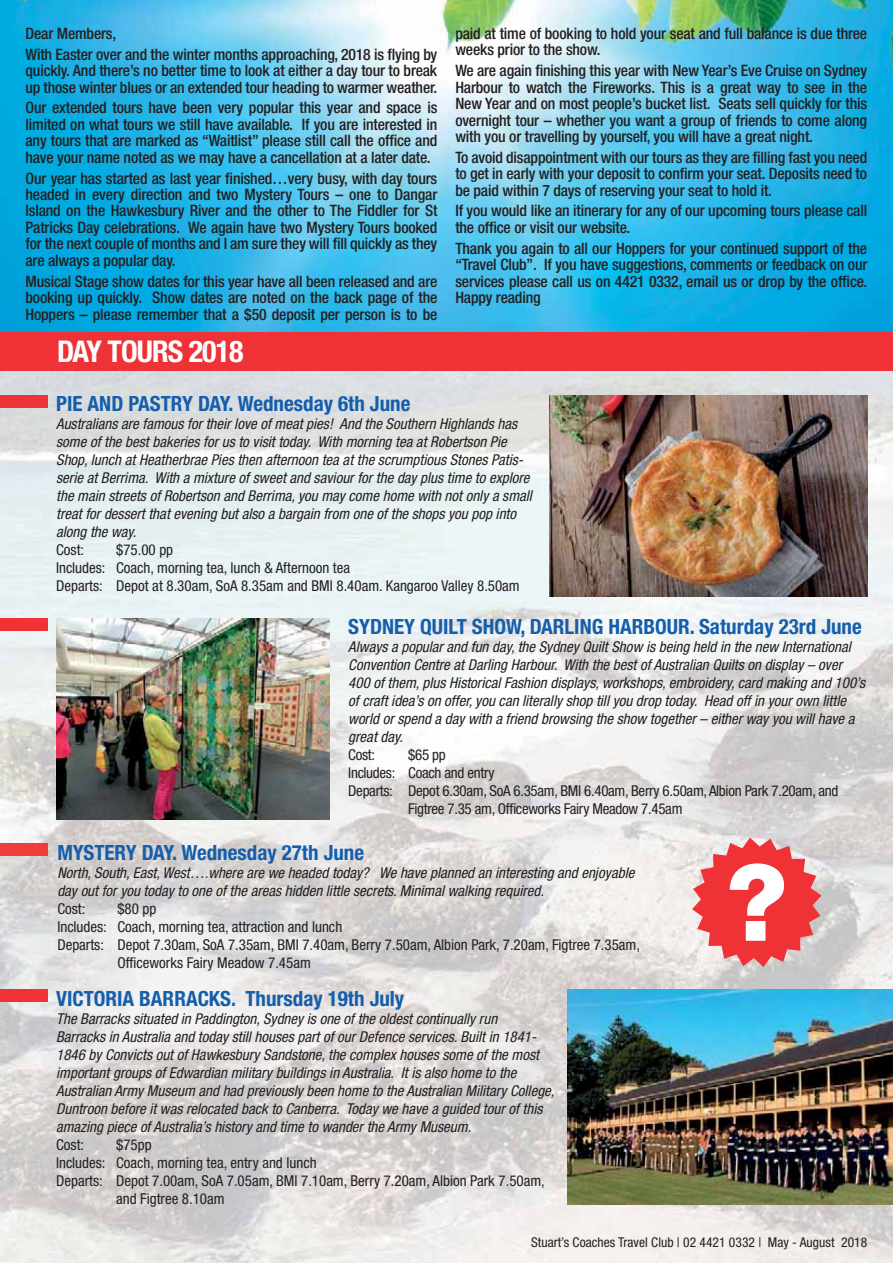
<style>
.page{position:relative;width:893px;height:1263px;background:#fff}
.page>*{position:absolute;margin:0;border:0;box-sizing:border-box;transform-origin:0 0}
.t1{font:700 condensed 30px "Helvetica Neue LT Std";letter-spacing:-.03em;color:#fff}
.t2{font:700 condensed 21px "Helvetica Neue LT";color:#145eac}
.t3{font:500 condensed 15.75px/16.5px "Helvetica Neue LT Std";letter-spacing:-.01em;color:#231f20;text-align:justify}
.t4{font:italic condensed 15px/18px "Helvetica Neue LT";color:#231f20}
.t5{font:condensed 15px/18px "Helvetica Neue LT Std";color:#231f20}
.t6{font:condensed 15px "Helvetica Neue LT Std";letter-spacing:-.02em;color:#231f20}
.t7{font:condensed 13.5px "Helvetica Neue LT Std";letter-spacing:.005em;color:#231f20}
</style>
<div class="page">
<img style="left:0;top:371px;width:893px;height:892px">
<img style="left:0;top:0;width:893px;height:333px">
<div style="left:0;top:333px;width:893px;height:38px;background:#ee3235"></div>
<div style="left:0;top:395px;width:47px;height:12px;background:#ee3235"></div>
<img style="left:550px;top:395px;width:317px;height:202px">
<div style="left:0;top:990px;width:47px;height:12px;background:#ee3235"></div>
<img style="left:567px;top:990px;width:326px;height:215px">
<div style="left:0;top:618px;width:47px;height:12px;background:#ee3235"></div>
<img style="left:56px;top:618px;width:274px;height:202px">
<div style="left:0;top:844px;width:47px;height:12px;background:#ef3d3b"></div>
<svg style="left:692px;top:838px;width:129px;height:129px"></svg>
<p class="t3" style="left:26px;top:24px;width:413px;line-height:20.7px">Dear Members,<br>With Easter over and the winter months approaching, 2018 is flying by</p>
<p class="t3" style="left:26px;top:63px;width:413px">quickly. And there’s no better time to look at either a day tour to break up those winter blues or an extended tour heading to warmer weather.</p>
<p class="t3" style="left:26px;top:101px;width:413px">Our extended tours have been very popular this year and space is limited on what tours we still have available. If you are interested in any tours that are marked as “Waitlist” please still call the office and have your name noted as we may have a cancellation at a later date.</p>
<p class="t3" style="left:26px;top:171px;width:413px">Our year has started as last year finished…very busy, with day tours headed in every direction and two Mystery Tours – one to Dangar Island on the Hawkesbury River and the other to The Fiddler for St Patricks Day celebrations. We again have two Mystery Tours booked for the next couple of months and I am sure they will fill quickly as they are always a popular day.</p>
<p class="t3" style="left:26px;top:274px;width:413px">Musical Stage show dates for this year have all been released and are booking up quickly. Show dates are noted on the back page of the Hoppers – please remember that a $50 deposit per person is to be</p>
<h1 class="t1" style="left:57px;top:341px;width:188px">DAY TOURS 2018</h1>
<p class="t3" style="left:455px;top:26px;width:413px">paid at time of booking to hold your seat and full balance is due three weeks prior to the show.</p>
<p class="t3" style="left:455px;top:63px;width:413px">We are again finishing this year with New Year’s Eve Cruise on Sydney Harbour to watch the Fireworks. This is a great way to see in the New Year and on most people’s bucket list. Seats sell quickly for this overnight tour – whether you want a group of friends to come along with you or travelling by yourself, you will have a great night.</p>
<p class="t3" style="left:455px;top:150px;width:413px">To avoid disappointment with our tours as they are filling fast you need to get in early with your deposit to confirm your seat. Deposits need to be paid within 7 days of reserving your seat to hold it.</p>
<p class="t3" style="left:455px;top:204px;width:413px">If you would like an itinerary for any of our upcoming tours please call the office or visit our website.</p>
<p class="t3" style="left:455px;top:241px;width:414px">Thank you again to all our Hoppers for your continued support of the “Travel Club”. If you have suggestions, comments or feedback on our services please call us on 4421 0332, email us or drop by the office.<br>Happy reading</p>
<h2 class="t2" style="left:56px;top:396px;width:356px">PIE AND PASTRY DAY. Wednesday 6th June</h2>
<p class="t4" style="left:56px;top:416px;width:477px">Australians are famous for their love of meat pies! And the Southern Highlands has some of the best bakeries for us to visit today. With morning tea at Robertson Pie Shop, lunch at Heatherbrae Pies then afternoon tea at the scrumptious Stones Patis&shy;serie at Berrima. With a mixture of sweet and saviour for the day plus time to explore the main streets of Robertson and Berrima, you may come home with not only a small treat for dessert that evening but also a bargain from one of the shops you pop into along the way.</p>
<p class="t5" style="left:56px;top:542px;width:30px">Cost:</p>
<p class="t5" style="left:56px;top:542px;width:465px;text-indent:60px">$75.00 pp<br>Includes: Coach, morning tea, lunch &amp; Afternoon tea<br>Departs: Depot at 8.30am, SoA 8.35am and BMI 8.40am. Kangaroo Valley 8.50am</p>
<h2 class="t2" style="left:348px;top:619px;width:515px">SYDNEY QUILT SHOW, DARLING HARBOUR. Saturday 23rd June</h2>
<p class="t4" style="left:348px;top:639px;width:518px">Always a popular and fun day, the Sydney Quilt Show is being held in the new International Convention Centre at Darling Harbour. With the best of Australian Quilts on display – over 400 of them, plus Historical Fashion displays, workshops, embroidery, card making and 100’s of craft idea’s on offer, you can literally shop till you drop today. Head off in your own little world or spend a day with a friend browsing the show together – either way you will have a great day.</p>
<p class="t5" style="left:348px;top:747px;width:28px">Cost:</p>
<p class="t5" style="left:408px;top:747px;width:39px">$65 pp</p>
<p class="t6" style="left:348px;top:768px;width:148px">Includes: Coach and entry</p>
<p class="t6" style="left:348px;top:786px;width:491px">Departs: Depot 6.30am, SoA 6.35am, BMI 6.40am, Berry 6.50am, Albion Park 7.20am, and</p>
<p class="t6" style="left:408px;top:804px;width:276px">Figtree 7.35 am, Officeworks Fairy Meadow 7.45am</p>
<h2 class="t2" style="left:57px;top:845px;width:308px">MYSTERY DAY. Wednesday 27th June</h2>
<p class="t4" style="left:57px;top:865px;width:578px">North, South, East, West….where are we headed today? We have planned an interesting and enjoyable day out for you today to one of the areas hidden little secrets. Minimal walking required.</p>
<p class="t5" style="left:57px;top:901px;width:30px">Cost:</p>
<p class="t5" style="left:117px;top:901px;width:41px">$80 pp</p>
<p class="t5" style="left:57px;top:919px;width:286px">Includes: Coach, morning tea, attraction and lunch</p>
<p class="t5" style="left:57px;top:937px;width:584px">Departs: Depot 7.30am, SoA 7.35am, BMI 7.40am, Berry 7.50am, Albion Park, 7.20am, Figtree 7.35am,</p>
<p class="t5" style="left:117px;top:955px;width:195px">Officeworks Fairy Meadow 7.45am</p>
<h2 class="t2" style="left:56px;top:991px;width:350px">VICTORIA BARRACKS. Thursday 19th July</h2>
<p class="t4" style="left:56px;top:1011px;width:500px">The Barracks situated in Paddington, Sydney is one of the oldest continually run<br>Barracks in Australia and today still houses part of our Defence services. Built in 1841- 1846 by Convicts out of Hawkesbury Sandstone, the complex houses some of the most important groups of Edwardian military buildings in Australia. It is also home to the Australian Army Museum and had previously been home to the Australian Military College, Duntroon before it was relocated back to Canberra. Today we have a guided tour of this amazing piece of Australia’s history and time to wander the Army Museum.</p>
<p class="t5" style="left:56px;top:1137px;width:30px">Cost:</p>
<p class="t5" style="left:116px;top:1137px;width:37px">$75pp</p>
<p class="t5" style="left:56px;top:1155px;width:262px">Includes: Coach, morning tea, entry and lunch</p>
<p class="t5" style="left:56px;top:1173px;width:490px">Departs: Depot 7.00am, SoA 7.05am, BMI 7.10am, Berry 7.20am, Albion Park 7.50am,</p>
<p class="t5" style="left:116px;top:1191px;width:110px">and Figtree 8.10am</p>
<p class="t7" style="left:531px;top:1237px;width:338px">Stuart’s Coaches Travel Club | 02 4421 0332 | May - August 2018</p>
</div>
